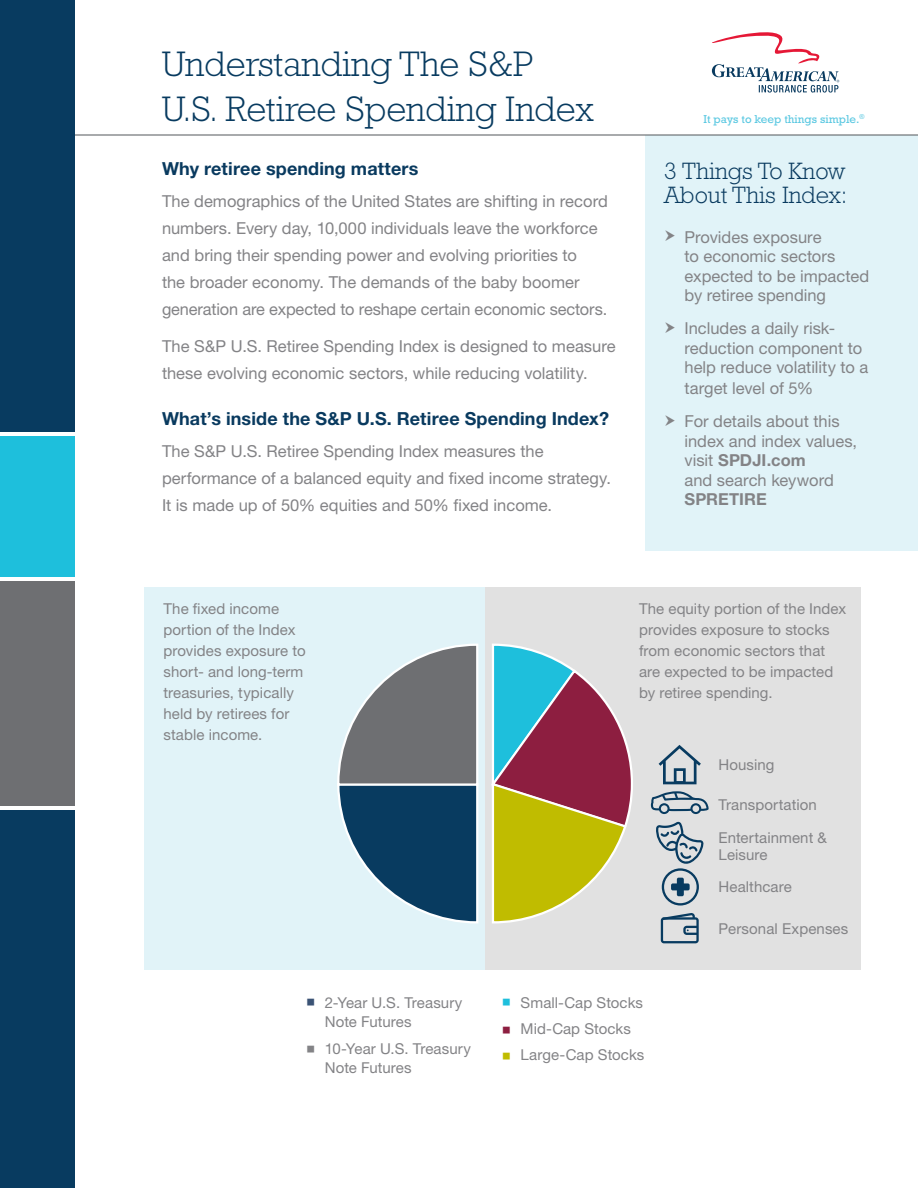
<style>
.page{position:relative;width:918px;height:1188px;background:#fff}
.page>*{position:absolute;margin:0;border:0;box-sizing:border-box;transform-origin:0 0}
.t1{font:300 36px/45px "Rockwell Std";color:#083b60}
.t2{font:300 24px/24px "Rockwell Std";color:#093a5f}
.body_text{font:700 18px "Helvetica Neue LT Std";letter-spacing:.01em;color:#093a5f}
.body_text-2{font:16.5px/19.5px "Helvetica Neue LT Std";color:#838386}
.body_text-3{font:15px/21px "Helvetica Neue LT Std";letter-spacing:.005em;color:#838386}
.t3{font:11.7px "Rockwell Std";color:#5dc9e2}
.s1{font-weight:700}
.s2{font-family:"Arial";font-size:30px;color:#3b5375}
.s3{font-family:"Arial";font-size:30px}
.s4{font-family:"Arial";font-size:30px;color:#1ebfdc}
.s5{font-family:"Arial";font-size:30px;color:#8d1e40}
.s6{font-family:"Arial";font-size:30px;color:#c0bc00}
</style>
<div class="page">
<div style="left:646px;top:135px;width:272px;height:416px;background:#e1f3f8"></div>
<div style="left:485px;top:588px;width:376px;height:382px;background:#e1e1e1"></div>
<div style="left:144px;top:588px;width:341px;height:382px;background:#e1f3f8"></div>
<hr style="left:0;top:135px;width:918px;height:1px;background:#53565a">
<div style="left:0;top:0;width:74px;height:432px;background:#083b60"></div>
<div style="left:0;top:810px;width:74px;height:378px;background:#083b60"></div>
<div style="left:0;top:581px;width:74px;height:225px;background:#6e6f72"></div>
<div style="left:0;top:436px;width:74px;height:141px;background:#1ebfdc"></div>
<svg style="left:337px;top:643px;width:142px;height:281px"></svg>
<svg style="left:491px;top:643px;width:142px;height:281px"></svg>
<svg style="left:651px;top:791px;width:58px;height:23px"></svg>
<svg style="left:659px;top:745px;width:42px;height:39px"></svg>
<svg style="left:656px;top:822px;width:48px;height:84px"></svg>
<svg style="left:661px;top:913px;width:38px;height:30px"></svg>
<svg style="left:712px;top:32px;width:127px;height:61px"></svg>
<p class="t1" style="left:162px;top:42px;width:434px">Understanding The S&amp;P<br>U.S. Retiree Spending Index</p>
<p class="body_text" style="left:162px;top:157px;width:258px">Why retiree spending matters</p>
<p class="body_text-2" style="left:162px;top:187px;width:448px;line-height:27px">The demographics of the United States are shifting in record numbers. Every day, 10,000 individuals leave the workforce and bring their spending power and evolving priorities to<br>the broader economy. The demands of the baby boomer generation are expected to reshape certain economic sectors.</p>
<p class="body_text-2" style="left:162px;top:333px;width:455px;line-height:27px">The S&amp;P U.S. Retiree Spending Index is designed to measure these evolving economic sectors, while reducing volatility.</p>
<p class="body_text" style="left:162px;top:407px;width:449px">What’s inside the S&amp;P U.S. Retiree Spending Index?</p>
<p class="body_text-2" style="left:162px;top:437px;width:450px;line-height:27px">The S&amp;P U.S. Retiree Spending Index measures the performance of a balanced equity and fixed income strategy.<br>It is made up of 50% equities and 50% fixed income.</p>
<p class="t3" style="left:703px;top:113px;width:162px">It pays to keep things simple.<sup>®</sup></p>
<p class="t2" style="left:664px;top:159px;width:185px">3 Things To Know<br>About This Index:</p>
<p class="body_text-2" style="left:684px;top:227px;width:186px">Provides exposure<br>to economic sectors expected to be impacted by retiree spending</p>
<p class="body_text-2" style="left:684px;top:318px;width:185px">Includes a daily risk&shy;reduction component to help reduce volatility to a</p>
<p class="body_text-2" style="left:684px;top:378px;width:130px">target level of 5%</p>
<p class="body_text-2" style="left:684px;top:411px;width:174px">For details about this index and index values, visit <span class="s1">SPDJI.com<br></span>and search keyword<br><span class="s1">SPRETIRE</span></p>
<p class="body_text-3" style="left:164px;top:598px;width:144px">The fixed income portion of the Index provides exposure to short- and long-term treasuries, typically held by retirees for stable income.</p>
<p class="body_text-3" style="left:639px;top:598px;width:209px">The equity portion of the Index provides exposure to stocks from economic sectors that are expected to be impacted by retiree spending.</p>
<p class="body_text-3" style="left:719px;top:754px;width:57px">Housing</p>
<p class="body_text-3" style="left:719px;top:793px;width:100px">Transportation</p>
<p class="body_text-3" style="left:719px;top:830px;width:110px;line-height:16.5px">Entertainment &amp;<br>Leisure</p>
<p class="body_text-3" style="left:719px;top:876px;width:75px">Healthcare</p>
<p class="body_text-3" style="left:719px;top:917px;width:131px">Personal Expenses</p>
<p class="body_text-3" style="left:325px;top:993px;width:139px;line-height:19.5px;text-indent:-20px"><span class="s2">▪</span> 2-Year U.S. Treasury<br>Note Futures</p>
<p class="body_text-3" style="left:325px;top:1038px;width:148px;line-height:19.5px;text-indent:-20px"><span class="s3">▪</span> 10-Year U.S. Treasury<br>Note Futures</p>
<p class="body_text-3" style="left:501px;top:992px;width:143px"><span class="s4">▪</span> Small-Cap Stocks</p>
<p class="body_text-3" style="left:501px;top:1018px;width:131px"><span class="s5">▪</span> Mid-Cap Stocks</p>
<p class="body_text-3" style="left:501px;top:1044px;width:145px"><span class="s6">▪</span> Large-Cap Stocks</p>
</div>
